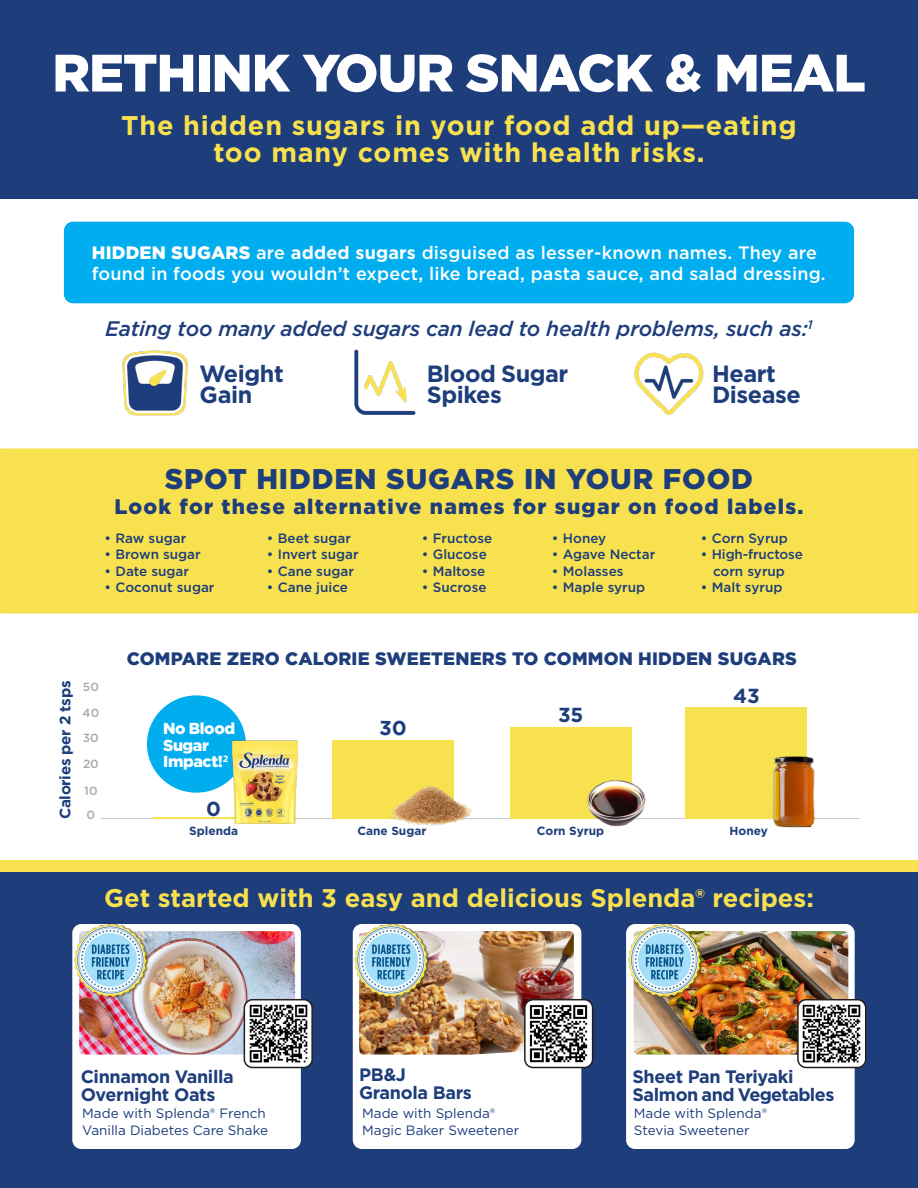
<style>
.page{position:relative;width:918px;height:1188px;background:#fff}
.page>*{position:absolute;margin:0;border:0;box-sizing:border-box;transform-origin:0 0}
.t1{font:900 52.5px "Gotham";letter-spacing:-.02em;color:#fff}
.t2{font:900 28.5px "Gotham";letter-spacing:.03em;color:#1d3d7b}
.t3{font:700 27px/27px "Gotham";letter-spacing:.03em;color:#f8e14f;text-align:center}
.t4{font:700 25.5px "Gotham";color:#f8e14f}
.t5{font:700 23.4px/20.9px "Gotham";letter-spacing:-.02em;color:#1d3d7b}
.t6{font:italic 500 21px "Gotham";letter-spacing:-.01em;color:#1d3d7b}
.t7{font:900 21px "Gotham";letter-spacing:.06em;color:#1d3d7b}
.t8{font:700 20.25px "Gotham";color:#1d3d7b}
.t9{font:500 18px/21px "Gotham";letter-spacing:.01em;color:#fff}
.t10{font:700 18px/18px "Gotham";letter-spacing:-.02em;color:#1d3d7b}
.t11{font:900 18px "Gotham";letter-spacing:.01em;color:#1d3d7b}
.t12{font:900 15.9px "Gotham";letter-spacing:-.02em;color:#fff}
.t13{font:700 15.3px "Gotham";letter-spacing:-.02em;color:#1d3d7b}
.t14{font:500 13.5px/16.5px "Gotham";color:#1d3d7b;text-align:center}
.t15{font:13.5px/16.2px "Gotham";color:#1d3d7b}
.t16{font:700 11.85px "Gotham";color:#1d3d7b}
.t17{font:500 11.85px "Gotham";color:#a8a9ad}
.s1{font-weight:900}
.s2{font-weight:700}
</style>
<div class="page">
<div style="left:0;top:0;width:918px;height:199px;background:#1d3d7b"></div>
<div style="left:0;top:866px;width:918px;height:322px;background:#1d3d7b"></div>
<div style="left:0;top:860px;width:918px;height:12px;background:#f8e14f"></div>
<div style="left:64px;top:222px;width:790px;height:81px;background:#00aeef;border-radius:9px"></div>
<div style="left:72px;top:924px;width:229px;height:225px;background:#fff;border-radius:9px"></div>
<div style="left:353px;top:924px;width:228px;height:225px;background:#fff;border-radius:9px"></div>
<div style="left:626px;top:924px;width:229px;height:225px;background:#fff;border-radius:9px"></div>
<img style="left:634px;top:931px;width:214px;height:124px">
<img style="left:359px;top:931px;width:215px;height:124px">
<img style="left:79px;top:931px;width:216px;height:124px">
<img style="left:626px;top:923px;width:79px;height:79px">
<img style="left:352px;top:923px;width:80px;height:79px">
<img style="left:72px;top:923px;width:80px;height:79px">
<div style="left:798px;top:1000px;width:68px;height:68px;background:#fff;border-radius:8px"></div>
<div style="left:797px;top:999px;width:69px;height:69px;border:2px solid #231f20;border-radius:8px"></div>
<div style="left:525px;top:1000px;width:68px;height:68px;background:#fff;border-radius:8px"></div>
<div style="left:524px;top:999px;width:69px;height:69px;border:2px solid #231f20;border-radius:8px"></div>
<div style="left:244px;top:1000px;width:68px;height:68px;background:#fff;border-radius:8px"></div>
<div style="left:244px;top:999px;width:69px;height:69px;border:2px solid #231f20;border-radius:8px"></div>
<img style="left:802px;top:1004px;width:59px;height:59px">
<img style="left:529px;top:1004px;width:59px;height:59px">
<img style="left:249px;top:1004px;width:59px;height:59px">
<div style="left:147px;top:695px;width:99px;height:98px;background:#00aeef;border-radius:50%"></div>
<hr style="left:101px;top:818px;width:759px;height:1px;background:#c7c8ca">
<div style="left:332px;top:741px;width:122px;height:78px;background:#f8e14f"></div>
<div style="left:510px;top:728px;width:122px;height:91px;background:#f8e14f"></div>
<div style="left:685px;top:707px;width:122px;height:112px;background:#f8e14f"></div>
<img style="left:391px;top:786px;width:82px;height:40px">
<img style="left:587px;top:780px;width:59px;height:47px">
<img style="left:773px;top:756px;width:42px;height:72px">
<hr style="left:153px;top:817px;width:122px;height:2px;background:#f8e14f">
<img style="left:222px;top:740px;width:76px;height:84px">
<div style="left:0;top:448px;width:918px;height:166px;background:#f8e14f"></div>
<img style="left:354px;top:349px;width:62px;height:66px">
<img style="left:634px;top:352px;width:70px;height:63px">
<img style="left:122px;top:350px;width:66px;height:66px">
<p class="t1" style="left:52px;top:37px;width:815px">RETHINK YOUR SNACK &amp; MEAL</p>
<p class="t3" style="left:121px;top:112px;width:677px">The hidden sugars in your food add up—eating too many comes with health risks.</p>
<p class="t9" style="left:92px;top:242px;width:735px"><span class="s1">HIDDEN SUGARS</span> are <span class="s2">added sugars</span> disguised as lesser-known names. They are found in foods you wouldn’t expect, like bread, pasta sauce, and salad dressing.</p>
<p class="t6" style="left:105px;top:315px;width:709px">Eating too many added sugars can lead to health problems, such as:<sup>1</sup></p>
<p class="t5" style="left:427px;top:363px;width:143px">Blood Sugar<br>Spikes</p>
<p class="t5" style="left:712px;top:363px;width:65px">Heart</p>
<p class="t5" style="left:200px;top:363px;width:86px">Weight</p>
<p class="t5" style="left:200px;top:384px;width:54px">Gain</p>
<p class="t5" style="left:712px;top:384px;width:90px">Disease</p>
<p class="t2" style="left:165px;top:459px;width:590px">SPOT HIDDEN SUGARS IN YOUR FOOD</p>
<p class="t7" style="left:114px;top:492px;width:690px">Look for these alternative names for sugar on food labels.</p>
<p class="t14" style="left:105px;top:530px;width:83px">• Raw sugar</p>
<p class="t14" style="left:105px;top:546px;width:98px">• Brown sugar</p>
<p class="t14" style="left:105px;top:563px;width:86px">• Date sugar</p>
<p class="t14" style="left:105px;top:579px;width:112px">• Coconut sugar</p>
<p class="t14" style="left:267px;top:530px;width:86px">• Beet sugar</p>
<p class="t14" style="left:267px;top:546px;width:93px">• Invert sugar</p>
<p class="t14" style="left:267px;top:563px;width:89px">• Cane sugar</p>
<p class="t14" style="left:267px;top:579px;width:83px">• Cane juice</p>
<p class="t14" style="left:422px;top:530px;width:72px">• Fructose</p>
<p class="t14" style="left:422px;top:546px;width:67px">• Glucose</p>
<p class="t14" style="left:422px;top:563px;width:65px">• Maltose</p>
<p class="t14" style="left:422px;top:579px;width:66px">• Sucrose</p>
<p class="t14" style="left:552px;top:530px;width:56px">• Honey</p>
<p class="t14" style="left:552px;top:546px;width:105px">• Agave Nectar</p>
<p class="t14" style="left:552px;top:563px;width:73px">• Molasses</p>
<p class="t14" style="left:552px;top:579px;width:95px">• Maple syrup</p>
<p class="t14" style="left:701px;top:530px;width:89px">• Corn Syrup</p>
<p class="t14" style="left:701px;top:546px;width:104px">• High-fructose corn syrup</p>
<p class="t14" style="left:701px;top:579px;width:83px">• Malt syrup</p>
<p class="t13" style="left:55px;top:819px;width:140px;rotate:-90deg">Calories per 2 tsps</p>
<p class="t17" style="left:83px;top:679px;width:17px">50</p>
<p class="t17" style="left:83px;top:705px;width:18px">40</p>
<p class="t17" style="left:83px;top:730px;width:17px">30</p>
<p class="t17" style="left:83px;top:756px;width:17px">20</p>
<p class="t17" style="left:84px;top:783px;width:15px">10</p>
<p class="t17" style="left:87px;top:807px;width:10px">0</p>
<p class="t11" style="left:127px;top:646px;width:672px">COMPARE ZERO CALORIE SWEETENERS TO COMMON HIDDEN SUGARS</p>
<p class="t12" style="left:163px;top:717px;width:73px">No Blood</p>
<p class="t12" style="left:163px;top:734px;width:47px">Sugar</p>
<p class="t12" style="left:163px;top:751px;width:67px">Impact!<sup>2</sup></p>
<p class="t8" style="left:206px;top:796px;width:16px">0</p>
<p class="t16" style="left:189px;top:823px;width:50px">Splenda</p>
<p class="t8" style="left:558px;top:702px;width:27px">35</p>
<p class="t16" style="left:357px;top:823px;width:70px">Cane Sugar</p>
<p class="t16" style="left:537px;top:823px;width:69px">Corn Syrup</p>
<p class="t8" style="left:733px;top:682px;width:28px">43</p>
<p class="t16" style="left:729px;top:823px;width:40px">Honey</p>
<p class="t4" style="left:104px;top:881px;width:711px">Get started with 3 easy and delicious Splenda® recipes:</p>
<p class="t10" style="left:81px;top:1067px;width:155px">Cinnamon Vanilla<br>Overnight Oats</p>
<p class="t15" style="left:82px;top:1105px;width:187px">Made with Splenda® French<br>Vanilla Diabetes Care Shake</p>
<p class="t10" style="left:359px;top:1066px;width:48px">PB&amp;J</p>
<p class="t10" style="left:359px;top:1084px;width:114px">Granola Bars</p>
<p class="t15" style="left:362px;top:1105px;width:159px">Made with Splenda®<br>Magic Baker Sweetener</p>
<p class="t10" style="left:632px;top:1067px;width:203px">Sheet Pan Teriyaki<br>Salmon and Vegetables</p>
<p class="t15" style="left:634px;top:1105px;width:135px">Made with Splenda®<br>Stevia Sweetener</p>
</div>
